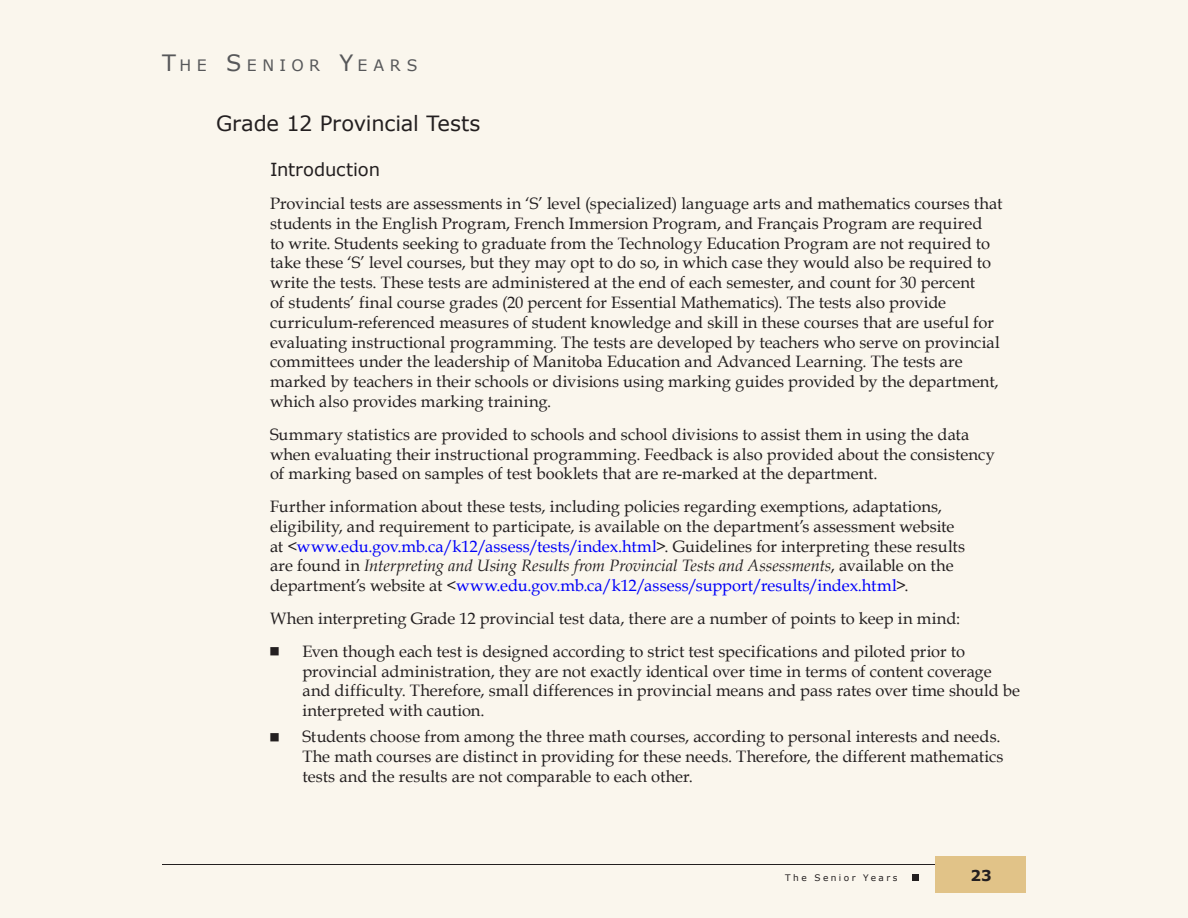
<style>
.page{position:relative;width:1188px;height:918px;background:#fff}
.page>*{position:absolute;margin:0;border:0;box-sizing:border-box;transform-origin:0 0}
.t1{font:21px "Verdana";letter-spacing:-.01em;color:#231f20}
.t2{font:18px "Verdana";letter-spacing:-.005em;color:#231f20}
.t3{font:16.5px/19.8px "Book Antiqua";color:#231f20}
.t4{font:15.75px "Verdana";letter-spacing:.355em;color:#57585a}
.t5{font:700 15px "Verdana";color:#231f20}
.t6{font:9px "Verdana";letter-spacing:.275em;color:#231f20}
.s1{font-size:22.5px}
.s2{color:#0000fa}
.s3{font-style:italic}
</style>
<div class="page">
<div style="left:0;top:1px;width:1188px;height:917px;background:#faf6ed"></div>
<hr style="left:162px;top:864px;width:852px;height:1px;background:#231f20">
<div style="left:936px;top:856px;width:90px;height:37px;background:#e1c388"></div>
<div style="left:912px;top:874px;width:7px;height:7px;background:#231f20"></div>
<p class="t4" style="left:162px;top:55px;width:257px"><span class="s1">T</span>HE <span class="s1">S</span>ENIOR <span class="s1">Y</span>EARS</p>
<p class="t1" style="left:216px;top:110px;width:266px">Grade 12 Provincial Tests</p>
<p class="t2" style="left:270px;top:158px;width:112px">Introduction</p>
<p class="t3" style="left:270px;top:193px;width:734px">Provincial tests are assessments in ‘S’ level (specialized) language arts and mathematics courses that students in the English Program, French Immersion Program, and Français Program are required<br>to write. Students seeking to graduate from the Technology Education Program are not required to take these ‘S’ level courses, but they may opt to do so, in which case they would also be required to write the tests. These tests are administered at the end of each semester, and count for 30 percent<br>of students’ final course grades (20 percent for Essential Mathematics). The tests also provide curriculum-referenced measures of student knowledge and skill in these courses that are useful for evaluating instructional programming. The tests are developed by teachers who serve on provincial committees under the leadership of Manitoba Education and Advanced Learning. The tests are marked by teachers in their schools or divisions using marking guides provided by the department, which also provides marking training.</p>
<p class="t3" style="left:270px;top:424px;width:726px">Summary statistics are provided to schools and school divisions to assist them in using the data when evaluating their instructional programming. Feedback is also provided about the consistency of marking based on samples of test booklets that are re-marked at the department.</p>
<p class="t3" style="left:270px;top:496px;width:697px">Further information about these tests, including policies regarding exemptions, adaptations, eligibility, and requirement to participate, is available on the department’s assessment website at &lt;<span class="s2">www.edu.gov.mb.ca/k12/assess/tests/index.html</span>&gt;. Guidelines for interpreting these results are found in <span class="s3">Interpreting and Using Results from Provincial Tests and Assessments</span>, available on the department’s website at &lt;<span class="s2">www.edu.gov.mb.ca/k12/assess/support/results/index.html</span>&gt;.</p>
<p class="t3" style="left:270px;top:602px;width:697px;line-height:32.8px;text-align:right">When interpreting Grade 12 provincial test data, there are a number of points to keep in mind:<br>Even though each test is designed according to strict test specifications and piloted prior to</p>
<p class="t3" style="left:302px;top:661px;width:719px">provincial administration, they are not exactly identical over time in terms of content coverage and difficulty. Therefore, small differences in provincial means and pass rates over time should be interpreted with caution.</p>
<p class="t3" style="left:302px;top:727px;width:703px">Students choose from among the three math courses, according to personal interests and needs.<br>The math courses are distinct in providing for these needs. Therefore, the different mathematics tests and the results are not comparable to each other.</p>
<p class="t6" style="left:785px;top:872px;width:114px">The Senior Years</p>
<p class="t5" style="left:971px;top:866px;width:23px">23</p>
</div>
